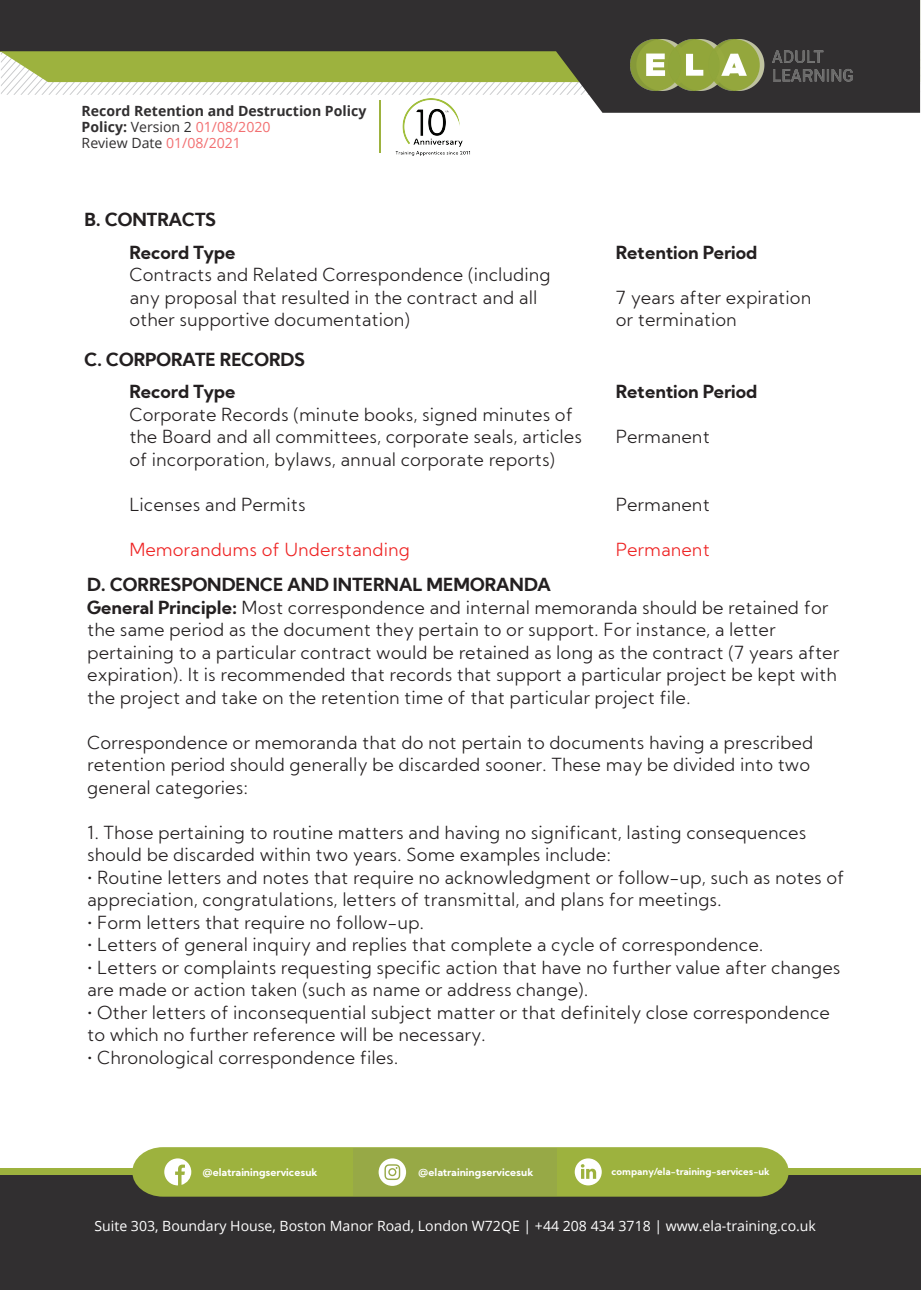
<style>
.page{position:relative;width:921px;height:1290px;background:#fff}
.page>*{position:absolute;margin:0;border:0;box-sizing:border-box;transform-origin:0 0}
.t1{font:300 18px/22.5px "Kumbh Sans";color:#231f20}
.t2{font:700 18px/32.5px "Kumbh Sans";color:#231f20}
.t3{font:300 18px "Kumbh Sans";color:#ee2323}
.t4{font:14.1px "Open Sans";color:#fff}
.t5{font:700 14.1px/15.9px "Open Sans";color:#312f30}
.t6{font:700 10.5px "Kumbh Sans";color:#fff}
.t7{font:700 9.75px "Kumbh Sans";color:#fff}
.s1{font-weight:400}
.s2{font-weight:400;color:#f26f71}
.s3{font-weight:700}
</style>
<div class="page">
<div style="left:0;top:1171px;width:920px;height:119px;background:#312f30"></div>
<div style="left:0;top:1168px;width:920px;height:6px;background:#9db23e"></div>
<svg style="left:0;top:0;width:919px;height:113px;fill:#312f30"></svg>
<img style="left:629px;top:39px;width:224px;height:51px">
<svg style="left:132px;top:1147px;width:656px;height:49px;background:#9fb24b"></svg>
<img style="left:396px;top:98px;width:74px;height:57px">
<hr style="left:379px;top:101px;width:1px;height:52px;background:#9db23e">
<p class="t5" style="left:82px;top:103px;width:286px">Record Retention and Destruction Policy<br>Policy: <span class="s1">Version 2</span> <span class="s2">01/08/2020<br></span><span class="s1">Review Date</span> <span class="s2">01/08/2021</span></p>
<p class="t2" style="left:84px;top:203px;width:133px">B. CONTRACTS</p>
<p class="t2" style="left:129px;top:236px;width:107px">Record Type</p>
<p class="t2" style="left:615px;top:236px;width:143px">Retention Period</p>
<p class="t1" style="left:129px;top:264px;width:422px">Contracts and Related Correspondence (including any proposal that resulted in the contract and all</p>
<p class="t1" style="left:615px;top:286px;width:197px">7 years after expiration</p>
<p class="t1" style="left:129px;top:309px;width:282px">other supportive documentation)</p>
<p class="t1" style="left:615px;top:309px;width:122px">or termination</p>
<p class="t2" style="left:129px;top:343px;width:177px;text-indent:-45px">C. CORPORATE RECORDS<br>Record Type</p>
<p class="t2" style="left:615px;top:375px;width:143px">Retention Period</p>
<p class="t1" style="left:129px;top:403px;width:454px">Corporate Records (minute books, signed minutes of the Board and all committees, corporate seals, articles</p>
<p class="t1" style="left:615px;top:425px;width:96px">Permanent</p>
<p class="t1" style="left:129px;top:448px;width:427px">of incorporation, bylaws, annual corporate reports)</p>
<p class="t1" style="left:129px;top:493px;width:178px">Licenses and Permits</p>
<p class="t1" style="left:615px;top:493px;width:96px">Permanent</p>
<p class="t3" style="left:129px;top:538px;width:282px">Memorandums of Understanding</p>
<p class="t3" style="left:615px;top:538px;width:96px">Permanent</p>
<p class="t1" style="left:87px;top:573px;width:753px"><span class="s3">D. CORRESPONDENCE AND INTERNAL MEMORANDA<br>General Principle:</span> Most correspondence and internal memoranda should be retained for the same period as the document they pertain to or support. For instance, a letter pertaining to a particular contract would be retained as long as the contract (7 years after expiration). It is recommended that records that support a particular project be kept with the project and take on the retention time of that particular project file.</p>
<p class="t1" style="left:87px;top:731px;width:727px">Correspondence or memoranda that do not pertain to documents having a prescribed retention period should generally be discarded sooner. These may be divided into two general categories:</p>
<p class="t1" style="left:87px;top:821px;width:720px">1. Those pertaining to routine matters and having no significant, lasting consequences should be discarded within two years. Some examples include:</p>
<p class="t1" style="left:87px;top:866px;width:758px">• Routine letters and notes that require no acknowledgment or follow-up, such as notes of appreciation, congratulations, letters of transmittal, and plans for meetings.</p>
<p class="t1" style="left:87px;top:911px;width:338px">• Form letters that require no follow-up.</p>
<p class="t1" style="left:87px;top:933px;width:677px">• Letters of general inquiry and replies that complete a cycle of correspondence.</p>
<p class="t1" style="left:87px;top:956px;width:754px">• Letters or complaints requesting specific action that have no further value after changes are made or action taken (such as name or address change).</p>
<p class="t1" style="left:87px;top:1001px;width:744px">• Other letters of inconsequential subject matter or that definitely close correspondence to which no further reference will be necessary.</p>
<p class="t1" style="left:87px;top:1046px;width:313px">• Chronological correspondence files.</p>
<p class="t6" style="left:202px;top:1165px;width:116px">@elatrainingservicesuk</p>
<p class="t6" style="left:418px;top:1165px;width:116px">@elatrainingservicesuk</p>
<p class="t7" style="left:611px;top:1165px;width:160px">company/ela-training-services-uk</p>
<p class="t4" style="left:94px;top:1216px;width:722px">Suite 303, Boundary House, Boston Manor Road, London W72QE | +44 208 434 3718 | www.ela-training.co.uk</p>
</div>
